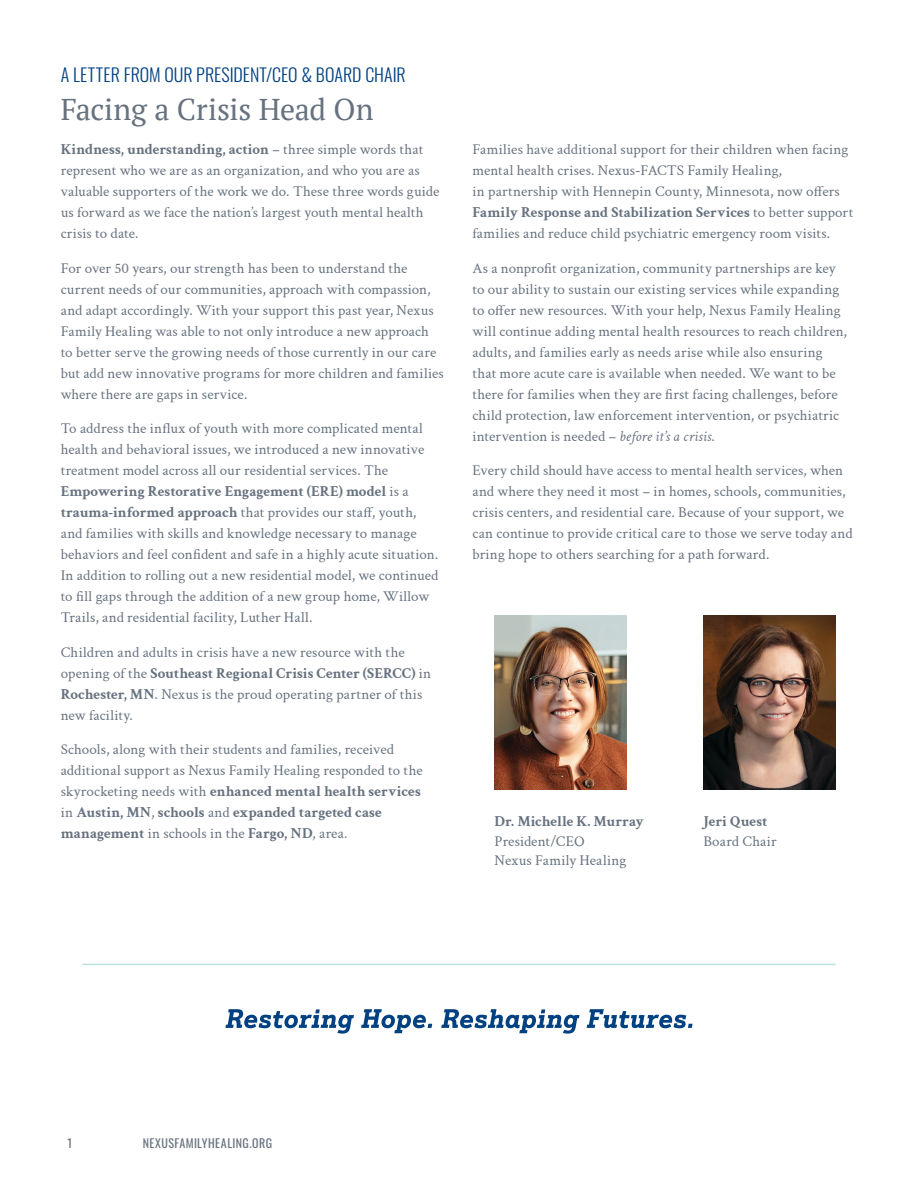
<style>
.page{position:relative;width:918px;height:1188px;background:#fff}
.page>*{position:absolute;margin:0;border:0;box-sizing:border-box;transform-origin:0 0}
.t1{font:30px "PT Serif";letter-spacing:-.005em;color:#67727f}
.t2{font:300 18px "Oswald";color:#004182}
.t3{font:15px/21px "Crimson Text";letter-spacing:.005em;color:#67727f}
.t4{font:700 15px "Crimson Text";color:#67727f}
.t5{font:12px "Oswald";letter-spacing:.035em;color:#67727f}
.s1{font-weight:700}
.s2{font-style:italic}
</style>
<div class="page">
<img style="left:495px;top:616px;width:131px;height:174px">
<img style="left:703px;top:616px;width:132px;height:174px">
<svg style="left:225px;top:1009px;width:129px;height:25px"></svg>
<svg style="left:361px;top:1009px;width:71px;height:24px"></svg>
<svg style="left:441px;top:1009px;width:139px;height:25px"></svg>
<svg style="left:587px;top:1009px;width:106px;height:19px"></svg>
<hr style="left:82px;top:964px;width:754px;height:1px;background:#bbe2db">
<p class="t2" style="left:61px;top:59px;width:347px">A LETTER FROM OUR PRESIDENT/CEO &amp; BOARD CHAIR</p>
<h1 class="t1" style="left:61px;top:90px;width:314px">Facing a Crisis Head On</h1>
<p class="t3" style="left:61px;top:138px;width:380px"><span class="s1">Kindness, understanding, action</span> – three simple words that represent who we are as an organization, and who you are as valuable supporters of the work we do. These three words guide us forward as we face the nation’s largest youth mental health crisis to date.</p>
<p class="t3" style="left:61px;top:257px;width:385px">For over 50 years, our strength has been to understand the current needs of our communities, approach with compassion, and adapt accordingly. With your support this past year, Nexus Family Healing was able to not only introduce a new approach to better serve the growing needs of those currently in our care but add new innovative programs for more children and families where there are gaps in service.</p>
<p class="t3" style="left:61px;top:417px;width:379px">To address the influx of youth with more complicated mental health and behavioral issues, we introduced a new innovative treatment model across all our residential services. The <span class="s1">Empowering Restorative Engagement (ERE) model</span> is a <span class="s1">trauma-informed approach</span> that provides our staff, youth, and families with skills and knowledge necessary to manage behaviors and feel confident and safe in a highly acute situation.<br>In addition to rolling out a new residential model, we continued to fill gaps through the addition of a new group home, Willow Trails, and residential facility, Luther Hall.</p>
<p class="t3" style="left:61px;top:641px;width:372px">Children and adults in crisis have a new resource with the opening of the <span class="s1">Southeast Regional Crisis Center (SERCC)</span> in <span class="s1">Rochester, MN</span>. Nexus is the proud operating partner of this new facility.</p>
<p class="t3" style="left:61px;top:738px;width:363px">Schools, along with their students and families, received additional support as Nexus Family Healing responded to the skyrocketing needs with <span class="s1">enhanced mental health services </span>in <span class="s1">Austin, MN</span>, <span class="s1">schools</span> and <span class="s1">expanded targeted case management</span> in schools in the <span class="s1">Fargo, ND</span>, area.</p>
<p class="t3" style="left:472px;top:138px;width:382px">Families have additional support for their children when facing mental health crises. Nexus-FACTS Family Healing,<br>in partnership with Hennepin County, Minnesota, now offers <span class="s1">Family Response and Stabilization Services</span> to better support families and reduce child psychiatric emergency room visits.</p>
<p class="t3" style="left:472px;top:257px;width:376px">As a nonprofit organization, community partnerships are key to our ability to sustain our existing services while expanding to offer new resources. With your help, Nexus Family Healing will continue adding mental health resources to reach children, adults, and families early as needs arise while also ensuring that more acute care is available when needed. We want to be there for families when they are first facing challenges, before child protection, law enforcement intervention, or psychiatric intervention is needed – <span class="s2">before it’s a crisis</span>.</p>
<p class="t3" style="left:472px;top:459px;width:382px">Every child should have access to mental health services, when and where they need it most – in homes, schools, communities, crisis centers, and residential care. Because of your support, we can continue to provide critical care to those we serve today and bring hope to others searching for a path forward.</p>
<p class="t4" style="left:495px;top:810px;width:151px">Dr. Michelle K. Murray</p>
<p class="t3" style="left:495px;top:831px;width:133px;line-height:19.5px">President/CEO<br>Nexus Family Healing</p>
<p class="t4" style="left:703px;top:810px;width:66px">Jeri Quest</p>
<p class="t3" style="left:703px;top:830px;width:75px">Board Chair</p>
<p class="t5" style="left:68px;top:1133px;width:6px">1</p>
<p class="t5" style="left:143px;top:1133px;width:131px">NEXUSFAMILYHEALING.ORG</p>
</div>
